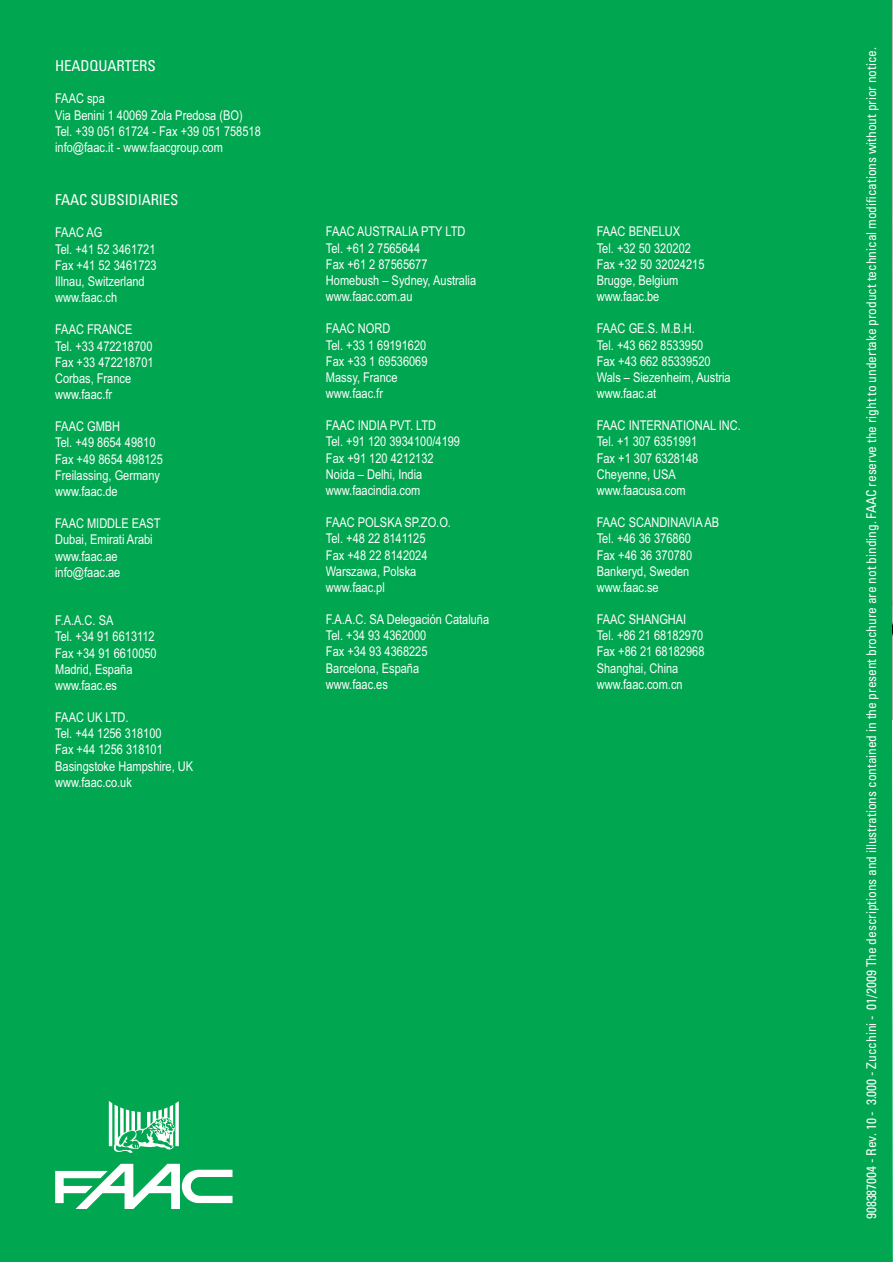
<style>
.page{position:relative;width:893px;height:1263px;background:#fff}
.page>*{position:absolute;margin:0;border:0;box-sizing:border-box;transform-origin:0 0}
.t1{font:condensed 15px "Univers LT Std";letter-spacing:-.01em;color:#fff}
.t2{font:13.5px/16.2px "Arial Narrow";color:#fff}
.t3{font:condensed 13.5px "Univers LT Std";letter-spacing:-.005em;color:#fff}
</style>
<div class="page">
<div style="left:0;top:1px;width:893px;height:1261px;background:#00a650"></div>
<img style="left:892px;top:1px;width:1px;height:719px">
<svg style="left:892px;top:720px;width:1px;height:542px"></svg>
<svg style="left:55px;top:1164px;width:177px;height:45px"></svg>
<svg style="left:109px;top:1101px;width:70px;height:52px"></svg>
<p class="t1" style="left:55px;top:59px;width:102px">HEADQUARTERS</p>
<p class="t2" style="left:55px;top:92px;width:207px">FAAC spa<br>Via Benini 1 40069 Zola Predosa (BO)<br>Tel. +39 051 61724 - Fax +39 051 758518 info@faac.it - www.faacgroup.com</p>
<p class="t1" style="left:55px;top:193px;width:125px">FAAC SUBSIDIARIES</p>
<p class="t2" style="left:55px;top:226px;width:103px">FAAC AG<br>Tel. +41 52 3461721<br>Fax +41 52 3461723<br>Illnau, Switzerland www.faac.ch</p>
<p class="t2" style="left:55px;top:323px;width:100px">FAAC FRANCE<br>Tel. +33 472218700<br>Fax +33 472218701<br>Corbas, France www.faac.fr</p>
<p class="t2" style="left:55px;top:420px;width:109px">FAAC GMBH<br>Tel. +49 8654 49810<br>Fax +49 8654 498125<br>Freilassing, Germany www.faac.de</p>
<p class="t2" style="left:55px;top:517px;width:107px">FAAC MIDDLE EAST<br>Dubai, Emirati Arabi www.faac.ae info@faac.ae</p>
<p class="t2" style="left:55px;top:614px;width:103px">F.A.A.C. SA<br>Tel. +34 91 6613112<br>Fax +34 91 6610050<br>Madrid, España www.faac.es</p>
<p class="t2" style="left:55px;top:711px;width:140px">FAAC UK LTD.<br>Tel. +44 1256 318100<br>Fax +44 1256 318101<br>Basingstoke Hampshire, UK www.faac.co.uk</p>
<p class="t2" style="left:326px;top:225px;width:152px">FAAC AUSTRALIA PTY LTD<br>Tel. +61 2 7565644<br>Fax +61 2 87565677<br>Homebush – Sydney, Australia www.faac.com.au</p>
<p class="t2" style="left:326px;top:322px;width:103px">FAAC NORD<br>Tel. +33 1 69191620<br>Fax +33 1 69536069<br>Massy, France www.faac.fr</p>
<p class="t2" style="left:326px;top:419px;width:136px">FAAC INDIA PVT. LTD<br>Tel. +91 120 3934100/4199<br>Fax +91 120 4212132<br>Noida – Delhi, India www.faacindia.com</p>
<p class="t2" style="left:326px;top:516px;width:127px">FAAC POLSKA SP.ZO.O.<br>Tel. +48 22 8141125<br>Fax +48 22 8142024<br>Warszawa, Polska www.faac.pl</p>
<p class="t2" style="left:326px;top:613px;width:165px">F.A.A.C. SA Delegación Cataluña<br>Tel. +34 93 4362000<br>Fax +34 93 4368225<br>Barcelona, España<br>www.faac.es</p>
<p class="t2" style="left:597px;top:225px;width:109px">FAAC BENELUX<br>Tel. +32 50 320202<br>Fax +32 50 32024215<br>Brugge, Belgium www.faac.be</p>
<p class="t2" style="left:597px;top:322px;width:135px">FAAC GE.S. M.B.H.<br>Tel. +43 662 8533950<br>Fax +43 662 85339520<br>Wals – Siezenheim, Austria www.faac.at</p>
<p class="t2" style="left:597px;top:419px;width:146px">FAAC INTERNATIONAL INC.<br>Tel. +1 307 6351991<br>Fax +1 307 6328148<br>Cheyenne, USA www.faacusa.com</p>
<p class="t2" style="left:597px;top:516px;width:124px">FAAC SCANDINAVIA AB<br>Tel. +46 36 376860<br>Fax +46 36 370780<br>Bankeryd, Sweden www.faac.se</p>
<p class="t2" style="left:597px;top:613px;width:109px">FAAC SHANGHAI<br>Tel. +86 21 68182970<br>Fax +86 21 68182968<br>Shanghai, China www.faac.com.cn</p>
<p class="t3" style="left:866px;top:1219px;width:1174px;rotate:-90deg">908387004 - Rev. 10 - 3.000 - Zucchini - 01/2009 The descriptions and illustrations contained in the present brochure are not binding. FAAC reserve the right to undertake product technical modifications without prior notice.</p>
</div>
